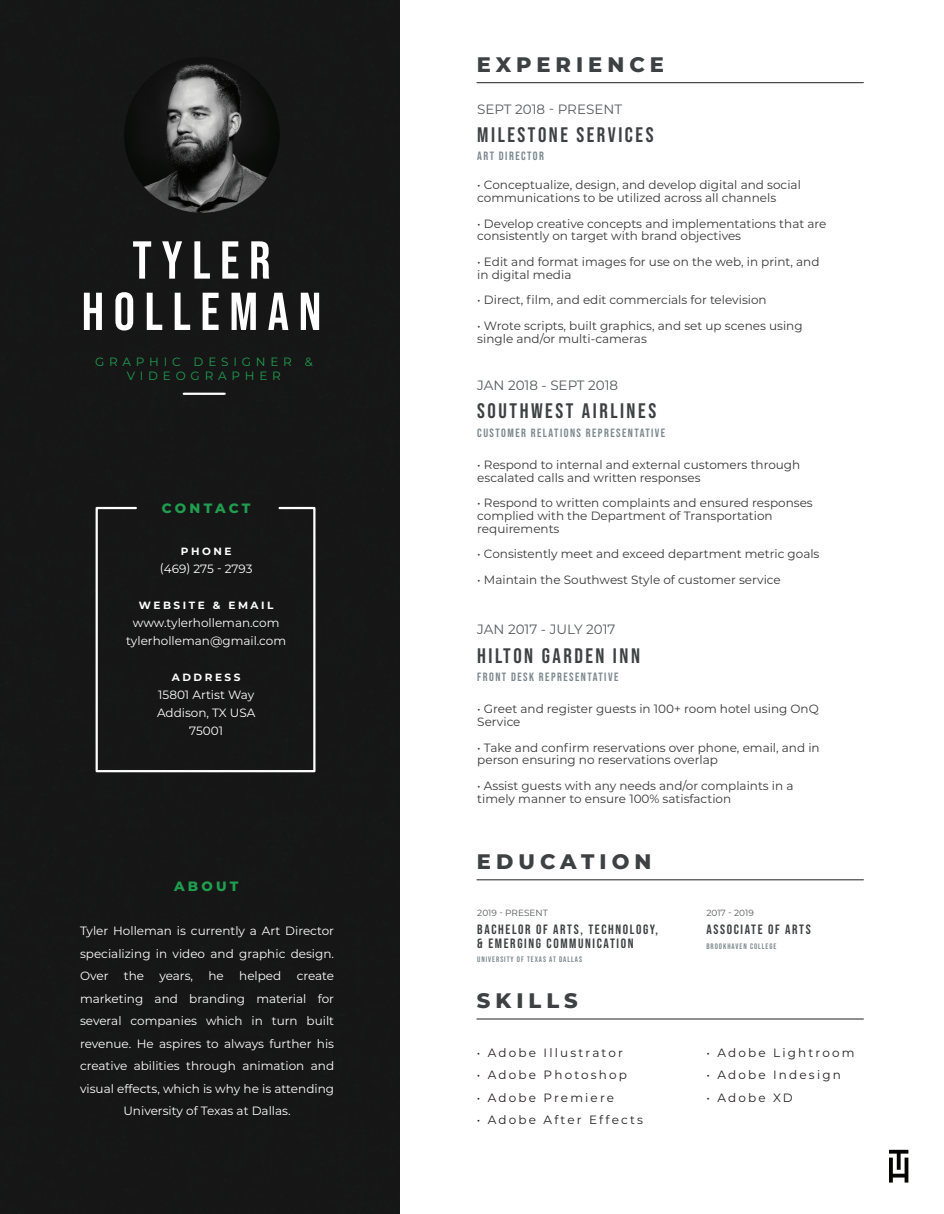
<style>
.page{position:relative;width:944px;height:1214px;background:#fff}
.page>*{position:absolute;margin:0;border:0;box-sizing:border-box;transform-origin:0 0}
.t1{font:53.25px/51.3px "Bebas Neue";letter-spacing:.18em;color:#fff;text-align:center}
.t2{font:21px "Bebas Neue";letter-spacing:.12em;color:#3d4142}
.t3{font:800 21px "Montserrat";letter-spacing:.24em;color:#3d4142}
.t4{font:13.5px/13.5px "Bebas Neue";letter-spacing:.12em;color:#3d4142}
.t5{font:13.5px "Montserrat";color:#565a5c}
.t6{font:800 13.5px "Montserrat";letter-spacing:.235em;color:#1f9e50}
.t7{font:12px/12.8px "Montserrat";color:#373837}
.t8{font:12px/18px "Montserrat";color:#fff;text-align:center}
.t9{font:12px "Montserrat";letter-spacing:.18em;color:#231f20}
.t10{font:12px "Bebas Neue";letter-spacing:.12em;color:#7c888e}
.t11{font:12px/14.4px "Montserrat";letter-spacing:.4em;color:#1f9e50;text-align:center}
.t12{font:700 10.5px "Montserrat";letter-spacing:.24em;color:#fff}
.t13{font:9px "Montserrat";color:#565a5c}
.t14{font:7.95px "Bebas Neue";letter-spacing:.12em;color:#7c888e}
</style>
<div class="page">
<div style="left:0;top:0;width:400px;height:1214px;background:#161616"></div>
<img style="left:124px;top:57px;width:156px;height:156px;border-radius:78px">
<svg style="left:889px;top:1149px;width:19px;height:33px"></svg>
<hr style="left:184px;top:392px;width:41px;height:3px;background:#fff">
<hr style="left:477px;top:82px;width:386px;height:1px;background:#231f20">
<hr style="left:477px;top:879px;width:386px;height:1px;background:#231f20">
<hr style="left:477px;top:1018px;width:386px;height:1px;background:#231f20">
<div style="left:94px;top:506px;width:222px;height:267px;background:#161616"></div>
<h1 class="t1" style="left:82px;top:234px;width:241px">TYLER<br>HOLLEMAN</h1>
<p class="t11" style="left:95px;top:354px;width:219px">GRAPHIC DESIGNER &amp;<br>VIDEOGRAPHER</p>
<p class="t6" style="left:162px;top:498px;width:90px">CONTACT</p>
<p class="t12" style="left:181px;top:543px;width:52px">PHONE</p>
<p class="t8" style="left:160px;top:559px;width:94px">(469) 275 - 2793</p>
<p class="t12" style="left:139px;top:597px;width:136px">WEBSITE &amp; EMAIL</p>
<p class="t8" style="left:126px;top:613px;width:161px">www.tylerholleman.com tylerholleman@gmail.com</p>
<p class="t12" style="left:172px;top:669px;width:70px">ADDRESS</p>
<p class="t8" style="left:157px;top:685px;width:100px">15801 Artist Way<br>Addison, TX USA<br>75001</p>
<p class="t6" style="left:174px;top:876px;width:66px">ABOUT</p>
<p class="t8" style="left:80px;top:919px;width:255px;line-height:22.5px;text-align:justify">Tyler Holleman is currently a Art Director specializing in video and graphic design.<br>Over</p>
<p class="t8" style="left:124px;top:966px;width:22px">the</p>
<p class="t8" style="left:159px;top:966px;width:35px">years,</p>
<p class="t8" style="left:208px;top:966px;width:17px">he</p>
<p class="t8" style="left:239px;top:966px;width:44px">helped</p>
<p class="t8" style="left:297px;top:966px;width:39px">create</p>
<p class="t8" style="left:80px;top:989px;width:255px">marketing and branding material for</p>
<p class="t8" style="left:80px;top:1011px;width:255px">several companies which in turn built</p>
<p class="t8" style="left:80px;top:1034px;width:256px">revenue. He aspires to always further his</p>
<p class="t8" style="left:80px;top:1056px;width:255px">creative abilities through animation and</p>
<p class="t8" style="left:80px;top:1079px;width:255px">visual effects, which is why he is attending</p>
<p class="t8" style="left:123px;top:1101px;width:169px">University of Texas at Dallas.</p>
<h2 class="t3" style="left:477px;top:49px;width:189px">EXPERIENCE</h2>
<p class="t5" style="left:477px;top:100px;width:146px">SEPT 2018 - PRESENT</p>
<h2 class="t2" style="left:477px;top:123px;width:178px">MILESTONE SERVICES</h2>
<p class="t10" style="left:477px;top:149px;width:68px">ART DIRECTOR</p>
<p class="t7" style="left:477px;top:178px;width:325px">• Conceptualize, design, and develop digital and social communications to be utilized across all channels</p>
<p class="t7" style="left:477px;top:217px;width:350px">• Develop creative concepts and implementations that are consistently on target with brand objectives</p>
<p class="t7" style="left:477px;top:255px;width:344px">• Edit and format images for use on the web, in print, and in digital media</p>
<p class="t7" style="left:477px;top:293px;width:291px">• Direct, film, and edit commercials for television</p>
<p class="t7" style="left:477px;top:319px;width:327px">• Wrote scripts, built graphics, and set up scenes using single and/or multi-cameras</p>
<p class="t5" style="left:477px;top:376px;width:142px">JAN 2018 - SEPT 2018</p>
<h2 class="t2" style="left:477px;top:399px;width:180px">SOUTHWEST AIRLINES</h2>
<p class="t10" style="left:477px;top:426px;width:189px">CUSTOMER RELATIONS REPRESENTATIVE</p>
<p class="t7" style="left:477px;top:458px;width:324px">• Respond to internal and external customers through escalated calls and written responses</p>
<p class="t7" style="left:477px;top:496px;width:337px">• Respond to written complaints and ensured responses complied with the Department of Transportation requirements</p>
<p class="t7" style="left:477px;top:547px;width:344px">• Consistently meet and exceed department metric goals</p>
<p class="t7" style="left:477px;top:572px;width:305px">• Maintain the Southwest Style of customer service</p>
<p class="t5" style="left:477px;top:620px;width:140px">JAN 2017 - JULY 2017</p>
<h2 class="t2" style="left:477px;top:643px;width:164px">HILTON GARDEN INN</h2>
<p class="t10" style="left:477px;top:670px;width:143px">FRONT DESK REPRESENTATIVE</p>
<p class="t7" style="left:477px;top:702px;width:343px">• Greet and register guests in 100+ room hotel using OnQ<br>Service</p>
<p class="t7" style="left:477px;top:740px;width:344px">• Take and confirm reservations over phone, email, and in person ensuring no reservations overlap</p>
<p class="t7" style="left:477px;top:778px;width:318px">• Assist guests with any needs and/or complaints in a timely manner to ensure 100% satisfaction</p>
<h2 class="t3" style="left:477px;top:846px;width:176px">EDUCATION</h2>
<p class="t13" style="left:477px;top:906px;width:72px">2019 - PRESENT</p>
<p class="t4" style="left:477px;top:922px;width:182px">BACHELOR OF ARTS, TECHNOLOGY, &amp; EMERGING COMMUNICATION</p>
<p class="t14" style="left:477px;top:954px;width:106px">UNIVERSITY OF TEXAS AT DALLAS</p>
<h2 class="t3" style="left:477px;top:985px;width:102px">SKILLS</h2>
<p class="t9" style="left:477px;top:1044px;width:147px">• Adobe Illustrator</p>
<p class="t9" style="left:477px;top:1066px;width:152px">• Adobe Photoshop</p>
<p class="t9" style="left:477px;top:1089px;width:139px">• Adobe Premiere</p>
<p class="t9" style="left:477px;top:1111px;width:168px">• Adobe After Effects</p>
<p class="t13" style="left:706px;top:906px;width:49px">2017 - 2019</p>
<p class="t4" style="left:706px;top:922px;width:106px">ASSOCIATE OF ARTS</p>
<p class="t14" style="left:706px;top:941px;width:71px">BROOKHAVEN COLLEGE</p>
<p class="t9" style="left:706px;top:1044px;width:149px">• Adobe Lightroom</p>
<p class="t9" style="left:706px;top:1066px;width:136px">• Adobe Indesign</p>
<p class="t9" style="left:706px;top:1089px;width:88px">• Adobe XD</p>
</div>
